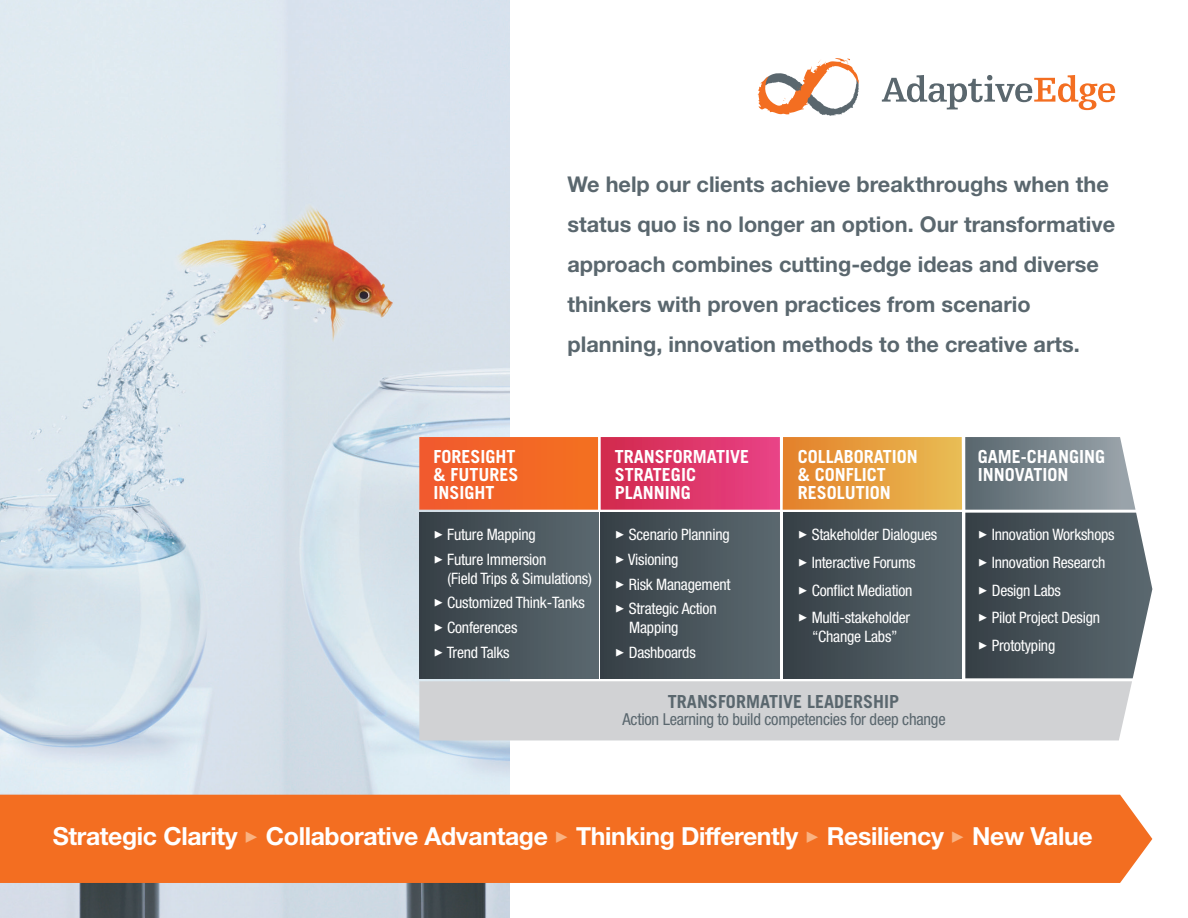
<style>
.page{position:relative;width:1188px;height:918px;background:#fff}
.page>*{position:absolute;margin:0;border:0;box-sizing:border-box;transform-origin:0 0}
.t1{font:700 24.9px "Helvetica Neue";letter-spacing:-.015em;color:#fff}
.t2{font:700 21.75px/39.9px "Helvetica Neue";color:#5a676e}
.t3{font:700 18px/18px "Trade Gothic";color:#fff}
.t4{font:700 18px "Trade Gothic";color:#5a676e}
.t5{font:condensed 16.5px "Helvetica Neue";letter-spacing:-.015em;color:#5a676e}
.t6{font:condensed 15.75px/18.8px "Helvetica Neue";letter-spacing:-.015em;color:#fff}
.s1{color:#f9b281}
</style>
<div class="page">
<img style="left:0;top:0;width:509px;height:918px">
<div style="left:0;top:795px;width:1152px;height:88px;background:#f36e21"></div>
<svg style="left:882px;top:75px;width:233px;height:35px"></svg>
<svg style="left:757px;top:58px;width:102px;height:58px"></svg>
<svg style="left:419px;top:437px;width:733px;height:303px;background:#887977"></svg>
<p class="t3" style="left:433px;top:447px;width:87px">FORESIGHT &amp; FUTURES<br>INSIGHT</p>
<p class="t2" style="left:568px;top:164px;width:549px">We help our clients achieve breakthroughs when the status quo is no longer an option. Our transformative approach combines cutting-edge ideas and diverse thinkers with proven practices from scenario planning, innovation methods to the creative arts.</p>
<p class="t3" style="left:615px;top:447px;width:136px">TRANSFORMATIVE<br>STRATEGIC<br>PLANNING</p>
<p class="t3" style="left:798px;top:447px;width:122px">COLLABORATION &amp; CONFLICT<br>RESOLUTION</p>
<p class="t3" style="left:978px;top:447px;width:129px">GAME-CHANGING<br>INNOVATION</p>
<p class="t6" style="left:433px;top:525px;width:104px">✓ Future Mapping</p>
<p class="t6" style="left:448px;top:550px;width:146px;text-indent:-14px">✓ Future Immersion<br>(Field Trips &amp; Simulations)</p>
<p class="t6" style="left:433px;top:593px;width:153px">✓ Customized Think-Tanks</p>
<p class="t6" style="left:433px;top:618px;width:86px">✓ Conferences</p>
<p class="t6" style="left:433px;top:643px;width:78px">✓ Trend Talks</p>
<p class="t6" style="left:615px;top:525px;width:116px">✓ Scenario Planning</p>
<p class="t6" style="left:615px;top:550px;width:65px">✓ Visioning</p>
<p class="t6" style="left:615px;top:575px;width:117px">✓ Risk Management</p>
<p class="t6" style="left:629px;top:599px;width:89px;text-indent:-14px">✓ Strategic Action<br>Mapping</p>
<p class="t6" style="left:615px;top:643px;width:82px">✓ Dashboards</p>
<p class="t6" style="left:798px;top:525px;width:141px">✓ Stakeholder Dialogues</p>
<p class="t6" style="left:798px;top:553px;width:119px">✓ Interactive Forums</p>
<p class="t6" style="left:798px;top:581px;width:116px">✓ Conflict Mediation</p>
<p class="t6" style="left:798px;top:608px;width:114px;text-align:center">✓ Multi-stakeholder “Change Labs”</p>
<p class="t4" style="left:668px;top:690px;width:233px">TRANSFORMATIVE LEADERSHIP</p>
<p class="t5" style="left:623px;top:710px;width:325px">Action Learning to build competencies for deep change</p>
<p class="t6" style="left:978px;top:525px;width:138px">✓ Innovation Workshops</p>
<p class="t6" style="left:978px;top:553px;width:129px">✓ Innovation Research</p>
<p class="t6" style="left:978px;top:581px;width:84px">✓ Design Labs</p>
<p class="t6" style="left:978px;top:608px;width:124px">✓ Pilot Project Design</p>
<p class="t6" style="left:978px;top:636px;width:79px">✓ Prototyping</p>
<h1 class="t1" style="left:53px;top:821px;width:1041px">Strategic Clarity <span class="s1">✓</span> Collaborative Advantage <span class="s1">✓</span> Thinking Differently <span class="s1">✓</span> Resiliency <span class="s1">✓</span> New Value</h1>
</div>
